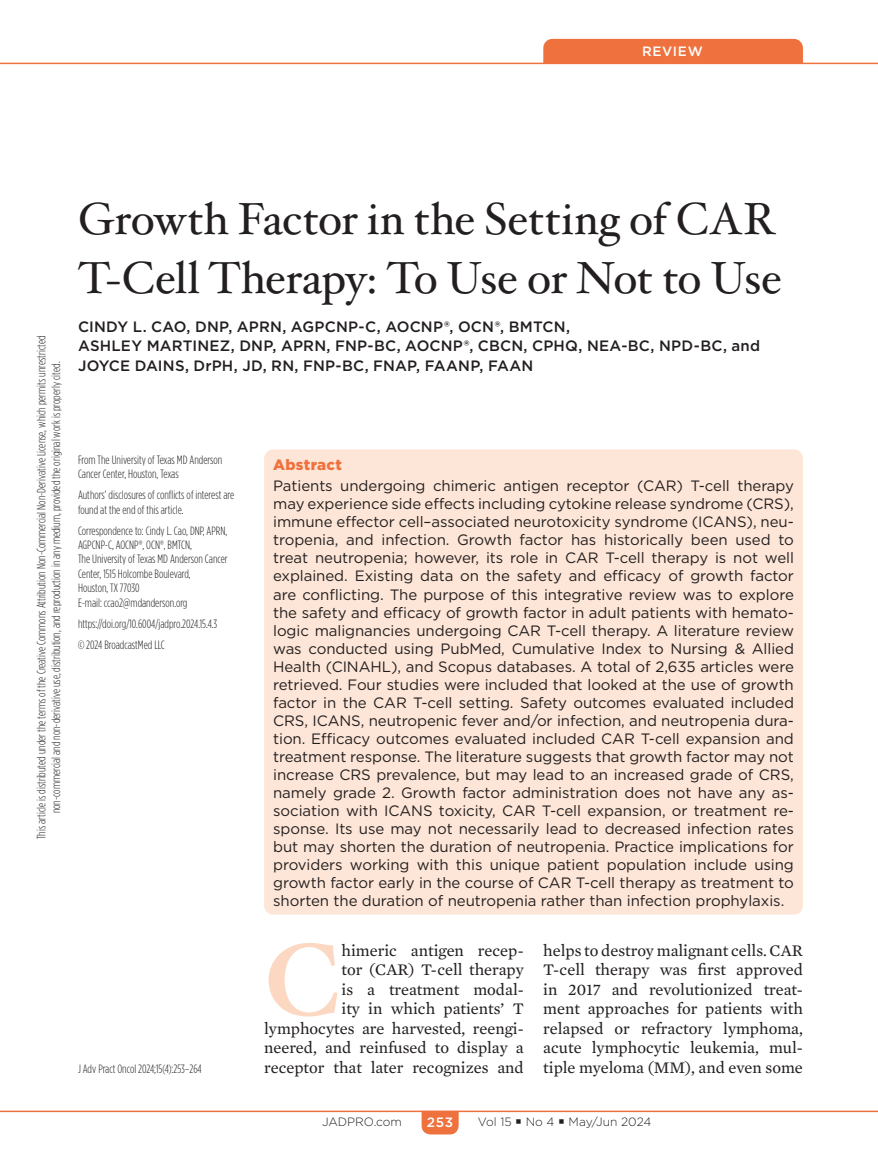
<style>
.page{position:relative;width:878px;height:1175px;background:#fff}
.page>*{position:absolute;margin:0;border:0;box-sizing:border-box;transform-origin:0 0}
.Body_txt___Drop_cap{font:700 101.25px "Hoefler Txt";color:#fcd8c2}
.t1{font:45px/58.5px "Hoefler Txt";letter-spacing:-.01em;color:#231f20}
.Body_txt___Drop_cap-2{font:16.5px/19.5px "Mercury Text G2";color:#231f20;text-align:right}
.Abstract{font:15px/18px "Gotham";letter-spacing:-.005em;color:#231f20;text-align:justify}
.Author{font:500 15px/19.5px "Gotham";letter-spacing:.01em;color:#231f20}
.Abstract_Title{font:900 15px "Gotham";letter-spacing:.025em;color:#ef723e}
.t2{font:500 13.5px "Gotham";letter-spacing:.05em;color:#fff}
.Affiliation{font:300 12px/14.4px "Gotham Condensed";color:#231f20}
.Correspondence_to{font:300 12px "Gotham Condensed";color:#231f20}
.t3{font:300 12px "Gotham";color:#231f20}
</style>
<div class="page">
<hr style="left:0;top:1110px;width:878px;height:2px;background:#ef723e">
<svg style="left:421px;top:1110px;width:37px;height:24px"></svg>
<hr style="left:0;top:63px;width:878px;height:1px;background:#ef723e">
<div style="left:543px;top:39px;width:259px;height:24px;background:#ef723e"></div>
<div style="left:264px;top:449px;width:538px;height:465px;background:#fde6d7;border-radius:9px"></div>
<p class="t2" style="left:642px;top:43px;width:62px">REVIEW</p>
<p class="Affiliation" style="left:34px;top:839px;width:505px;text-align:center;rotate:-90deg">This article is distributed under the terms of the Creative Commons Attribution Non-Commercial Non-Derivative License, which permits unrestricted non-commercial and non-derivative use, distribution, and reproduction in any medium, provided the original work is properly cited.</p>
<p class="t1" style="left:78px;top:188px;width:705px">Growth Factor in the Setting of CAR<br>T-Cell Therapy: To Use or Not to Use</p>
<p class="Author" style="left:78px;top:316px;width:683px">CINDY L. CAO, DNP, APRN, AGPCNP-C, AOCNP®, OCN®, BMTCN,<br>ASHLEY MARTINEZ, DNP, APRN, FNP-BC, AOCNP®, CBCN, CPHQ, NEA-BC, NPD-BC, and<br>JOYCE DAINS, DrPH, JD, RN, FNP-BC, FNAP, FAANP, FAAN</p>
<p class="Affiliation" style="left:78px;top:452px;width:146px">From The University of Texas MD Anderson<br>Cancer Center, Houston, Texas</p>
<p class="Affiliation" style="left:78px;top:487px;width:158px">Authors’ disclosures of conflicts of interest are found at the end of this article.</p>
<p class="Affiliation" style="left:78px;top:523px;width:151px">Correspondence to: Cindy L. Cao, DNP, APRN, AGPCNP-C, AOCNP®, OCN®, BMTCN,<br>The University of Texas MD Anderson Cancer Center, 1515 Holcombe Boulevard,<br>Houston, TX 77030<br>E-mail: ccao2@mdanderson.org</p>
<p class="Affiliation" style="left:78px;top:616px;width:141px">https://doi.org/10.6004/jadpro.2024.15.4.3</p>
<p class="Affiliation" style="left:78px;top:637px;width:88px">© 2024 BroadcastMed LLC</p>
<p class="Abstract_Title" style="left:273px;top:455px;width:70px">Abstract</p>
<p class="Abstract" style="left:273px;top:477px;width:522px">Patients undergoing chimeric antigen receptor (CAR) T-cell therapy may experience side effects including cytokine release syndrome (CRS), immune effector cell–associated neurotoxicity syndrome (ICANS), neu&shy;tropenia, and infection. Growth factor has historically been used to treat neutropenia; however, its role in CAR T-cell therapy is not well explained. Existing data on the safety and efficacy of growth factor are conflicting. The purpose of this integrative review was to explore the safety and efficacy of growth factor in adult patients with hemato&shy;logic malignancies undergoing CAR T-cell therapy. A literature review was conducted using PubMed, Cumulative Index to Nursing &amp; Allied Health (CINAHL), and Scopus databases. A total of 2,635 articles were retrieved. Four studies were included that looked at the use of growth factor in the CAR T-cell setting. Safety outcomes evaluated included CRS, ICANS, neutropenic fever and/or infection, and neutropenia dura&shy;tion. Efficacy outcomes evaluated included CAR T-cell expansion and treatment response. The literature suggests that growth factor may not increase CRS prevalence, but may lead to an increased grade of CRS, namely grade 2. Growth factor administration does not have any as&shy;sociation with ICANS toxicity, CAR T-cell expansion, or treatment re&shy;sponse. Its use may not necessarily lead to decreased infection rates but may shorten the duration of neutropenia. Practice implications for providers working with this unique patient population include using growth factor early in the course of CAR T-cell therapy as treatment to shorten the duration of neutropenia rather than infection prophylaxis.</p>
<p class="Body_txt___Drop_cap" style="left:264px;top:903px;width:79px">C</p>
<p class="Body_txt___Drop_cap-2" style="left:264px;top:939px;width:261px">himeric antigen recep-<br>tor (CAR) T-cell therapy<br>is a treatment modal-<br>ity in which patients’ T lymphocytes are harvested, reengi&shy;neered, and reinfused to display a receptor that later recognizes and</p>
<p class="Body_txt___Drop_cap-2" style="left:543px;top:939px;width:261px;text-align:justify">helps to destroy malignant cells. CAR T-cell therapy was first approved in 2017 and revolutionized treat&shy;ment approaches for patients with relapsed or refractory lymphoma, acute lymphocytic leukemia, mul-</p>
<p class="Correspondence_to" style="left:78px;top:1062px;width:125px">J Adv Pract Oncol 2024;15(4):253–264</p>
<p class="Body_txt___Drop_cap-2" style="left:543px;top:1056px;width:261px">tiple myeloma (MM), and even some</p>
<p class="t3" style="left:322px;top:1114px;width:81px">JADPRO.com</p>
<p class="t2" style="left:427px;top:1113px;width:28px">253</p>
<p class="t3" style="left:478px;top:1113px;width:175px">Vol 15 ▪ No 4 ▪ May/Jun 2024</p>
</div>
